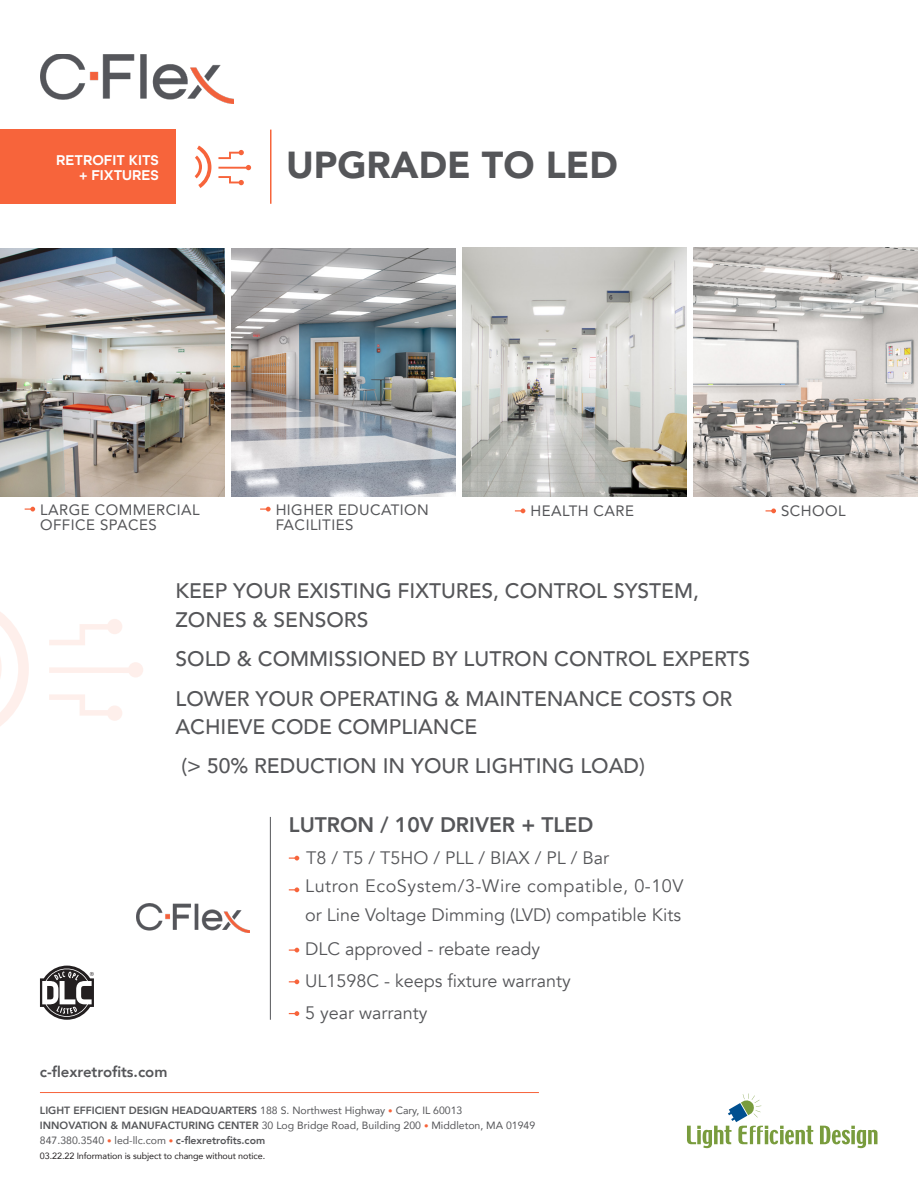
<style>
.page{position:relative;width:918px;height:1188px;background:#fff}
.page>*{position:absolute;margin:0;border:0;box-sizing:border-box;transform-origin:0 0}
.t1{font:900 37.5px "Avenir";color:#555659}
.t2{font:500 21px/28.5px "Avenir";color:#555659}
.t3{font:800 21px "Avenir";color:#555659}
.t4{font:18px/28.5px "Avenir";color:#555659}
.t5{font:15px/15px "Avenir";letter-spacing:.03em;color:#555659}
.t6{font:600 15px/15px "All Round Gothic";color:#fff;text-align:right}
.t7{font:800 15px "Avenir";color:#555659}
.t8{font:10.5px "Avenir";color:#555659}
.t9{font:9px "Avenir";letter-spacing:-.01em;color:#231f20}
.s1{font-weight:800}
.s2{font-size:9px;color:#f7643b}
</style>
<div class="page">
<svg style="left:820px;top:1126px;width:58px;height:22px"></svg>
<svg style="left:687px;top:1093px;width:126px;height:55px"></svg>
<img style="left:40px;top:54px;width:194px;height:49px">
<div style="left:0;top:130px;width:176px;height:74px;background:#f7643b"></div>
<hr style="left:270px;top:130px;width:2px;height:74px;background:#f7643b">
<svg style="left:195px;top:146px;width:16px;height:42px"></svg>
<svg style="left:218px;top:150px;width:26px;height:9px"></svg>
<svg style="left:218px;top:176px;width:26px;height:9px"></svg>
<svg style="left:218px;top:165px;width:33px;height:5px"></svg>
<svg style="left:25px;top:507px;width:10px;height:5px"></svg>
<svg style="left:260px;top:507px;width:11px;height:5px"></svg>
<svg style="left:515px;top:509px;width:10px;height:4px"></svg>
<svg style="left:766px;top:509px;width:10px;height:4px"></svg>
<img style="left:0;top:248px;width:225px;height:249px">
<img style="left:462px;top:248px;width:225px;height:249px">
<svg style="left:289px;top:856px;width:10px;height:5px"></svg>
<svg style="left:289px;top:887px;width:10px;height:5px"></svg>
<svg style="left:289px;top:948px;width:10px;height:4px"></svg>
<svg style="left:289px;top:979px;width:10px;height:5px"></svg>
<svg style="left:289px;top:1011px;width:10px;height:5px"></svg>
<img style="left:136px;top:904px;width:114px;height:29px">
<hr style="left:270px;top:817px;width:1px;height:203px;background:#555659">
<img style="left:231px;top:249px;width:225px;height:248px">
<svg style="left:40px;top:966px;width:54px;height:54px"></svg>
<svg style="left:0;top:612px;width:29px;height:114px"></svg>
<svg style="left:49px;top:619px;width:73px;height:26px"></svg>
<svg style="left:49px;top:694px;width:73px;height:27px"></svg>
<svg style="left:49px;top:662px;width:94px;height:15px"></svg>
<img style="left:693px;top:248px;width:225px;height:249px">
<hr style="left:40px;top:1092px;width:499px;height:1px;background:#f7643b">
<p class="t6" style="left:56px;top:152px;width:104px">RETROFIT KITS + FIXTURES</p>
<p class="t1" style="left:286px;top:133px;width:333px">UPGRADE TO LED</p>
<p class="t5" style="left:40px;top:501px;width:161px">LARGE COMMERCIAL<br>OFFICE SPACES</p>
<p class="t5" style="left:276px;top:501px;width:155px">HIGHER EDUCATION<br>FACILITIES</p>
<p class="t5" style="left:530px;top:503px;width:105px">HEALTH CARE</p>
<p class="t5" style="left:781px;top:503px;width:66px">SCHOOL</p>
<p class="t2" style="left:176px;top:576px;width:525px">KEEP YOUR EXISTING FIXTURES, CONTROL SYSTEM,<br>ZONES &amp; SENSORS</p>
<p class="t2" style="left:176px;top:644px;width:576px">SOLD &amp; COMMISSIONED BY LUTRON CONTROL EXPERTS</p>
<p class="t2" style="left:176px;top:683px;width:558px">LOWER YOUR OPERATING &amp; MAINTENANCE COSTS OR<br>ACHIEVE CODE COMPLIANCE</p>
<p class="t2" style="left:181px;top:751px;width:465px">(&gt; 50% REDUCTION IN YOUR LIGHTING LOAD)</p>
<p class="t7" style="left:40px;top:1060px;width:129px">c-flexretrofits.com</p>
<p class="t3" style="left:289px;top:808px;width:306px">LUTRON / 10V DRIVER + TLED</p>
<p class="t4" style="left:306px;top:843px;width:305px">T8 / T5 / T5HO / PLL / BIAX / PL / Bar</p>
<p class="t4" style="left:305px;top:872px;width:380px">Lutron EcoSystem/3-Wire compatible, 0-10V or Line Voltage Dimming (LVD) compatible Kits</p>
<p class="t4" style="left:305px;top:935px;width:237px">DLC approved - rebate ready</p>
<p class="t4" style="left:305px;top:967px;width:267px">UL1598C - keeps fixture warranty</p>
<p class="t4" style="left:305px;top:999px;width:124px">5 year warranty</p>
<p class="t8" style="left:40px;top:1102px;width:424px"><span class="s1">LIGHT EFFICIENT DESIGN HEADQUARTERS</span> 188 S. Northwest Highway <span class="s2">•</span> Cary, IL 60013</p>
<p class="t8" style="left:40px;top:1117px;width:497px"><span class="s1">INNOVATION &amp; MANUFACTURING CENTER</span> 30 Log Bridge Road, Building 200 <span class="s2">•</span> Middleton, MA 01949</p>
<p class="t8" style="left:40px;top:1132px;width:227px">847.380.3540 <span class="s2">•</span> led-llc.com <span class="s2">•</span> <span class="s1">c-flexretrofits.com</span></p>
<p class="t9" style="left:40px;top:1149px;width:227px">03.22.22 Information is subject to change without notice.</p>
</div>
